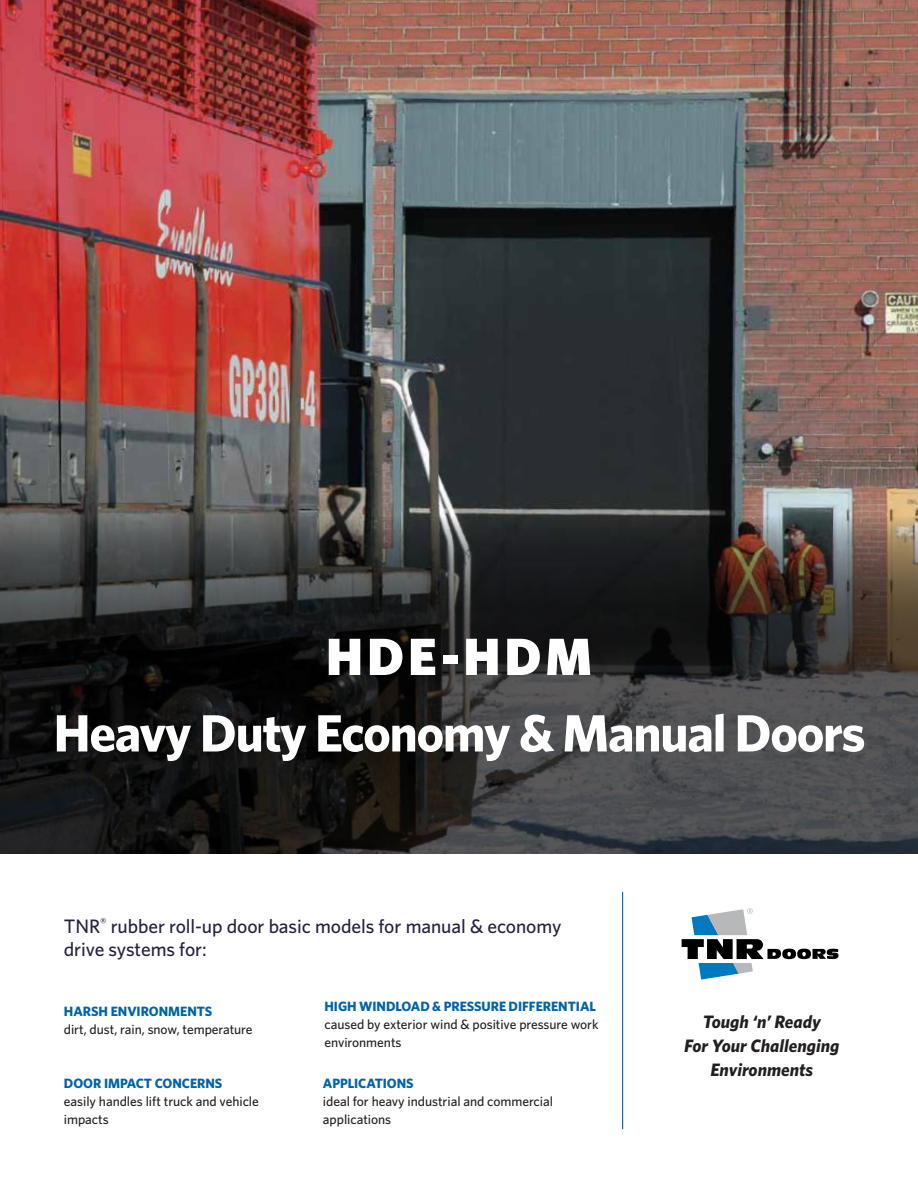
<style>
.page{position:relative;width:918px;height:1188px;background:#fff}
.page>*{position:absolute;margin:0;border:0;box-sizing:border-box;transform-origin:0 0}
.t1{font:700 52.5px "Whitney";letter-spacing:-.025em;color:#fff}
.t2{font:900 52.5px "Whitney";letter-spacing:.075em;color:#fff}
.t3{font:500 19.5px/23.4px "Whitney";letter-spacing:-.005em;color:#23233e}
.t4{font:italic 700 18px/24px "Whitney";color:#231f20;text-align:center}
.t5{font:500 13.5px/18px "Whitney";letter-spacing:-.005em;color:#231f20}
.t6{font:700 13.5px "Whitney";letter-spacing:-.005em;color:#0064a8}
</style>
<div class="page">
<img style="left:0;top:0;width:918px;height:494px">
<hr style="left:622px;top:892px;width:1px;height:237px;background:#0064a8">
<svg style="left:0;top:494px;width:918px;height:360px;background:#323131"></svg>
<svg style="left:682px;top:908px;width:157px;height:72px"></svg>
<h1 class="t2" style="left:326px;top:625px;width:268px">HDE-HDM</h1>
<h1 class="t1" style="left:54px;top:701px;width:814px">Heavy Duty Economy &amp; Manual Doors</h1>
<h2 class="t3" style="left:64px;top:914px;width:499px">TNR<sup>®</sup> rubber roll-up door basic models for manual &amp; economy drive systems for:</h2>
<p class="t6" style="left:64px;top:1003px;width:150px">HARSH ENVIRONMENTS</p>
<p class="t5" style="left:64px;top:1020px;width:190px">dirt, dust, rain, snow, temperature</p>
<p class="t6" style="left:64px;top:1075px;width:160px">DOOR IMPACT CONCERNS</p>
<p class="t5" style="left:64px;top:1092px;width:197px">easily handles lift truck and vehicle impacts</p>
<p class="t6" style="left:324px;top:998px;width:273px">HIGH WINDLOAD &amp; PRESSURE DIFFERENTIAL</p>
<p class="t5" style="left:324px;top:1015px;width:276px">caused by exterior wind &amp; positive pressure work environments</p>
<p class="t6" style="left:323px;top:1075px;width:92px">APPLICATIONS</p>
<p class="t5" style="left:323px;top:1092px;width:232px">ideal for heavy industrial and commercial applications</p>
<h3 class="t4" style="left:684px;top:1009px;width:157px">Tough ‘n’ Ready<br>For Your Challenging<br>Environments</h3>
</div>
